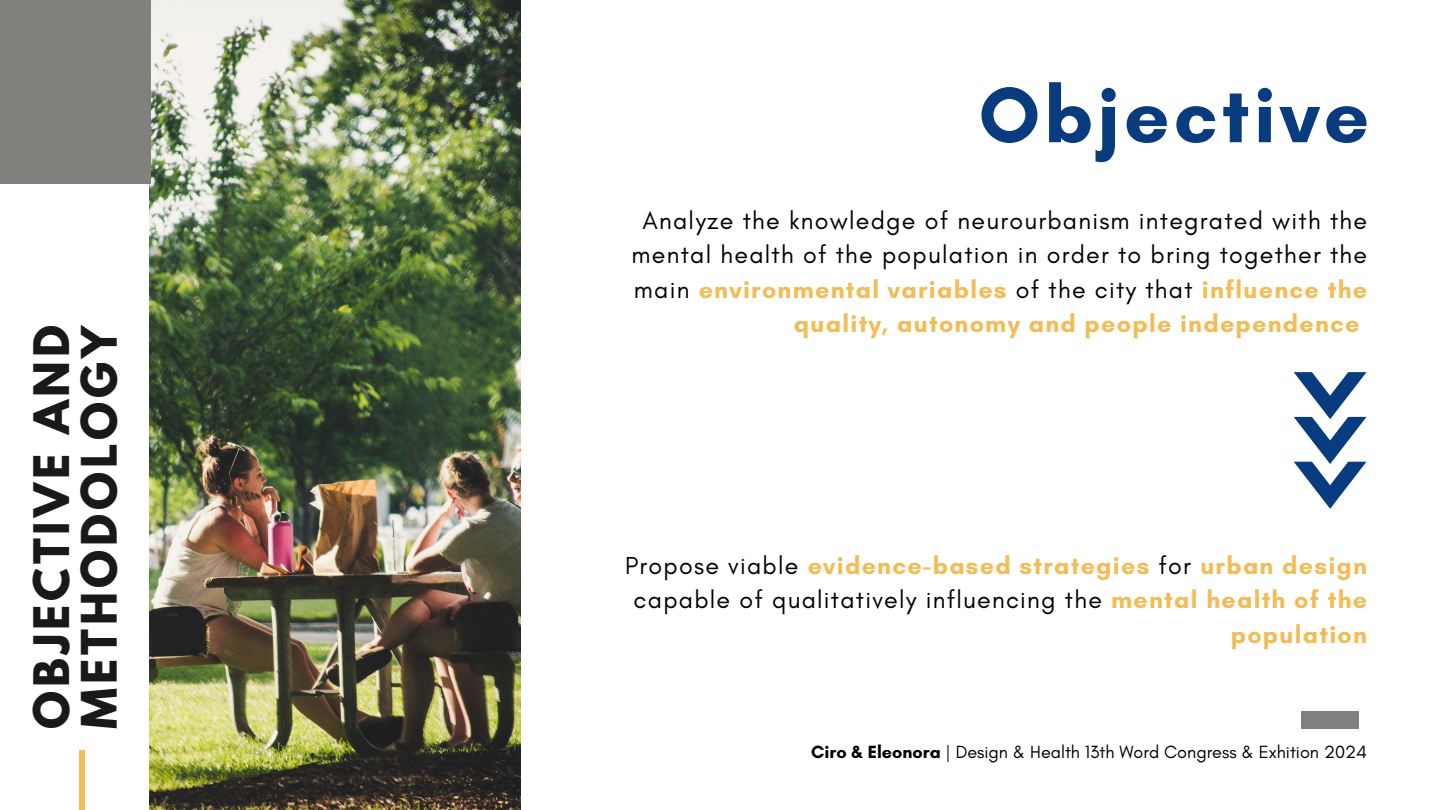
<style>
.page{position:relative;width:1440px;height:810px;background:#fff}
.page>*{position:absolute;margin:0;border:0;box-sizing:border-box;transform-origin:0 0}
.t1{font:700 80px "Glacial Indifference";letter-spacing:.05em;color:#093c7e}
.t2{font:700 43.4px/47.7px "League Spartan";letter-spacing:.09em;color:#191919}
.t3{font:700 25px/34.5px "Glacial Indifference";letter-spacing:.05em;color:#f2bc57;text-align:right}
.t4{font:25px "Glacial Indifference";letter-spacing:.05em;color:#000}
.t5{font:18px "Glacial Indifference";color:#000}
.s1{font-weight:400;color:#000}
.s2{font-weight:700}
</style>
<div class="page">
<img style="left:149px;top:0;width:372px;height:810px">
<div style="left:0;top:0;width:151px;height:184px;background:#80807c"></div>
<div style="left:1301px;top:711px;width:58px;height:18px;background:#80807c"></div>
<div style="left:79px;top:750px;width:6px;height:60px;background:#f2bc57"></div>
<svg style="left:1294px;top:372px;width:73px;height:137px"></svg>
<h3 class="t2" style="left:33px;top:729px;width:407px;rotate:-90deg">OBJECTIVE AND<br>METHODOLOGY</h3>
<h3 class="t1" style="left:979px;top:66px;width:392px">Objective</h3>
<p class="t4" style="left:642px;top:205px;width:726px">Analyze the knowledge of neurourbanism integrated with the</p>
<p class="t4" style="left:632px;top:239px;width:737px">mental health of the population in order to bring together the</p>
<p class="t3" style="left:634px;top:272px;width:735px"><span class="s1">main</span> environmental variables <span class="s1">of the city that</span> influence the</p>
<p class="t3" style="left:794px;top:306px;width:567px">quality, autonomy and people independence</p>
<h1 class="t3" style="left:625px;top:548px;width:744px"><span class="s1">Propose viable</span> evidence-based strategies <span class="s1">for</span> urban design <span class="s1">capable of qualitatively influencing the</span> mental health of the population</h1>
<p class="t5" style="left:811px;top:741px;width:557px"><span class="s2">Ciro &amp; Eleonora</span> | Design &amp; Health 13th Word Congress &amp; Exhition 2024</p>
</div>
